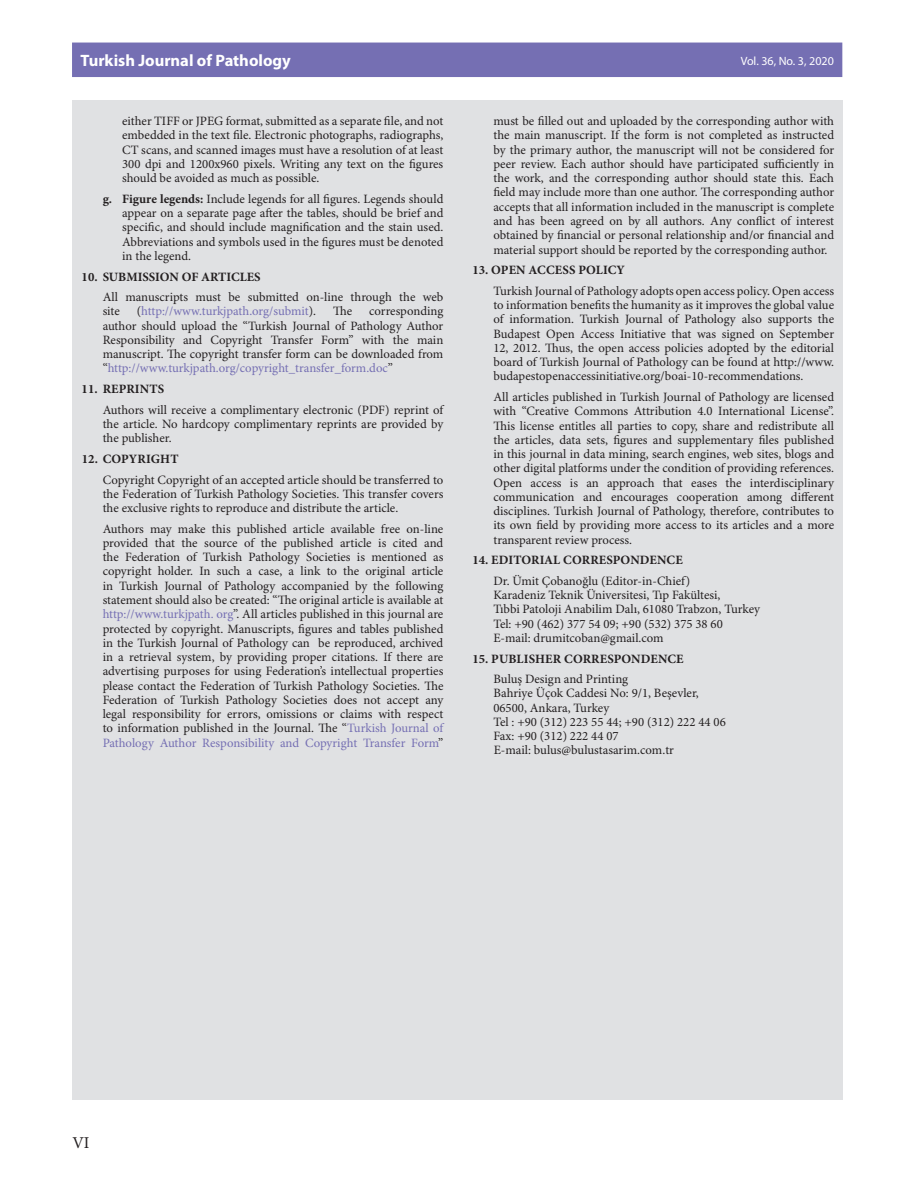
<style>
.page{position:relative;width:915px;height:1191px;background:#fff}
.page>*{position:absolute;margin:0;border:0;box-sizing:border-box;transform-origin:0 0}
.t1{font:700 16.5px "Myriad Pro";color:#fff}
.t2{font:16.5px "Minion Pro";color:#231f20}
.t3{font:12.75px/14.2px "Minion Pro";color:#231f20;text-align:justify}
.t4{font:700 12.75px "Minion Pro";letter-spacing:.005em;color:#231f20}
.t5{font:12.75px "Minion Pro";letter-spacing:-.01em;color:#756fb3}
.t6{font:12px "Myriad Pro";color:#fff}
.s1{font-weight:700}
.s2{color:#231f20}
.s3{color:#756fb3}
</style>
<div class="page">
<div style="left:72px;top:100px;width:770px;height:999px;background:#e0e1e3"></div>
<div style="left:72px;top:43px;width:770px;height:34px;background:#756fb3"></div>
<p class="t1" style="left:80px;top:50px;width:212px">Turkish Journal of Pathology</p>
<p class="t6" style="left:740px;top:54px;width:94px">Vol. 36, No. 3, 2020</p>
<p class="t3" style="left:122px;top:114px;width:322px">either TIFF or JPEG format, submitted as a separate file, and not embedded in the text file. Electronic photographs, radiographs, CT scans, and scanned images must have a resolution of at least 300 dpi and 1200x960 pixels. Writing any text on the figures should be avoided as much as possible.</p>
<p class="t3" style="left:122px;top:192px;width:322px;text-indent:-19px"><span class="s1">g. Figure legends:</span> Include legends for all figures. Legends should appear on a separate page after the tables, should be brief and specific, and should include magnification and the stain used.<br>Abbreviations and symbols used in the figures must be denoted in the legend.</p>
<p class="t4" style="left:82px;top:267px;width:180px">10. SUBMISSION OF ARTICLES</p>
<p class="t3" style="left:103px;top:290px;width:342px">All manuscripts must be submitted on-line through the web site</p>
<p class="t5" style="left:137px;top:304px;width:181px"><span class="s2">(</span>http://www.turkjpath.org/submit<span class="s2">).</span></p>
<p class="t3" style="left:333px;top:305px;width:21px">The</p>
<p class="t3" style="left:103px;top:305px;width:342px;text-indent:266px">corresponding author should upload the “Turkish Journal of Pathology Author Responsibility and Copyright Transfer Form” with the main manuscript. The copyright transfer form can be downloaded from “<span class="s3">http://www.turkjpath.org/copyright_transfer_form.doc</span>”</p>
<p class="t4" style="left:82px;top:380px;width:84px">11. REPRINTS</p>
<p class="t3" style="left:103px;top:403px;width:342px">Authors will receive a complimentary electronic (PDF) reprint of the article. No hardcopy complimentary reprints are provided by the publisher.</p>
<p class="t4" style="left:82px;top:450px;width:98px">12. COPYRIGHT</p>
<p class="t3" style="left:103px;top:473px;width:342px">Copyright Copyright of an accepted article should be transferred to the Federation of Turkish Pathology Societies. This transfer covers the exclusive rights to reproduce and distribute the article.</p>
<p class="t3" style="left:103px;top:522px;width:342px">Authors may make this published article available free on-line provided that the source of the published article is cited and the Federation of Turkish Pathology Societies is mentioned as copyright holder. In such a case, a link to the original article in Turkish Journal of Pathology accompanied by the following statement should also be created: “The original article is available at <span class="s3">http://www.turkjpath. org</span>”. All articles published in this journal are protected by copyright. Manuscripts, figures and tables published in the Turkish Journal of Pathology can be reproduced, archived in a retrieval system, by providing proper citations. If there are advertising purposes for using Federation’s intellectual properties please contact the Federation of Turkish Pathology Societies. The Federation of Turkish Pathology Societies does not accept any legal responsibility for errors, omissions or claims with respect to information published in the Journal. The “<span class="s3">Turkish Journal of Pathology Author Responsibility and Copyright Transfer Form</span>”</p>
<p class="t3" style="left:493px;top:114px;width:342px">must be filled out and uploaded by the corresponding author with the main manuscript. If the form is not completed as instructed by the primary author, the manuscript will not be considered for peer review. Each author should have participated sufficiently in the work, and the corresponding author should state this. Each field may include more than one author. The corresponding author accepts that all information included in the manuscript is complete and has been agreed on by all authors. Any conflict of interest obtained by financial or personal relationship and/or financial and material support should be reported by the corresponding author.</p>
<p class="t4" style="left:472px;top:261px;width:154px">13. OPEN ACCESS POLICY</p>
<p class="t3" style="left:493px;top:284px;width:342px">Turkish Journal of Pathology adopts open access policy. Open access to information benefits the humanity as it improves the global value of information. Turkish Journal of Pathology also supports the Budapest Open Access Initiative that was signed on September 12, 2012. Thus, the open access policies adopted by the editorial board of Turkish Journal of Pathology can be found at http://www. budapestopenaccessinitiative.org/boai-10-recommendations.</p>
<p class="t3" style="left:493px;top:390px;width:342px">All articles published in Turkish Journal of Pathology are licensed with “Creative Commons Attribution 4.0 International License”.<br>This license entitles all parties to copy, share and redistribute all the articles, data sets, figures and supplementary files published in this journal in data mining, search engines, web sites, blogs and other digital platforms under the condition of providing references.<br>Open access is an approach that eases the interdisciplinary communication and encourages cooperation among different disciplines. Turkish Journal of Pathology, therefore, contributes to its own field by providing more access to its articles and a more transparent review process.</p>
<p class="t4" style="left:472px;top:551px;width:212px">14. EDITORIAL CORRESPONDENCE</p>
<p class="t3" style="left:493px;top:574px;width:268px;text-align:left">Dr. Ümit Çobanoğlu (Editor-in-Chief)<br>Karadeniz Teknik Üniversitesi, Tıp Fakültesi,<br>Tıbbi Patoloji Anabilim Dalı, 61080 Trabzon, Turkey Tel: +90 (462) 377 54 09; +90 (532) 375 38 60<br>E-mail: drumitcoban@gmail.com</p>
<p class="t4" style="left:472px;top:649px;width:213px">15. PUBLISHER CORRESPONDENCE</p>
<p class="t3" style="left:493px;top:672px;width:234px;text-align:left">Buluş Design and Printing<br>Bahriye Üçok Caddesi No: 9/1, Beşevler,<br>06500, Ankara, Turkey<br>Tel : +90 (312) 223 55 44; +90 (312) 222 44 06<br>Fax: +90 (312) 222 44 07<br>E-mail: bulus@bulustasarim.com.tr</p>
<p class="t2" style="left:72px;top:1133px;width:19px">VI</p>
</div>
